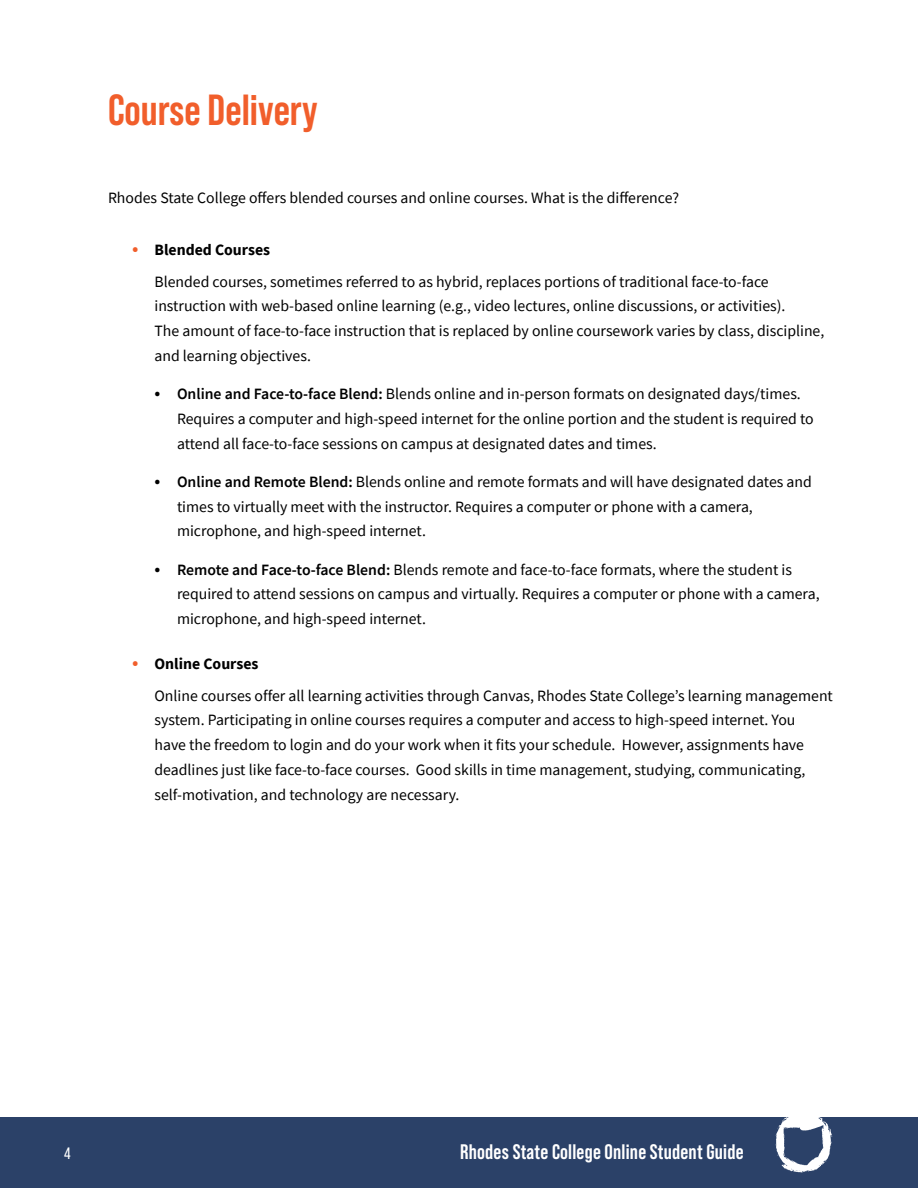
<style>
.page{position:relative;width:918px;height:1188px;background:#fff}
.page>*{position:absolute;margin:0;border:0;box-sizing:border-box;transform-origin:0 0}
.heading_orange{font:700 43.5px "Bebas Neue Pro";color:#f15e2b}
.t1{font:700 21px "Bebas Neue Pro";letter-spacing:.01em;color:#fff}
.t2{font:16.5px "Bebas Neue Pro";color:#fff}
.indent_body_text{font:15.75px/24.8px "Source Sans Pro";color:#000}
.indent_more{font:15.75px/24.8px "Source Sans Pro";color:#000}
.body_text{font:15.75px "Source Sans Pro";color:#000}
.indent_body_text-2{font:700 15.75px "Source Sans Pro";color:#000}
.s1{font-weight:400;font-size:21px;color:#f15e2b}
.s2{font-size:19.5px}
.s3{font-weight:600}
</style>
<div class="page">
<div style="left:0;top:1117px;width:918px;height:71px;background:#2b4168"></div>
<svg style="left:775px;top:1117px;width:58px;height:56px"></svg>
<p class="heading_orange" style="left:108px;top:85px;width:211px">Course Delivery</p>
<p class="body_text" style="left:108px;top:188px;width:573px">Rhodes State College offers blended courses and online courses. What is the difference?</p>
<p class="indent_body_text-2" style="left:132px;top:239px;width:140px"><span class="s1">•</span> Blended Courses</p>
<p class="indent_body_text" style="left:154px;top:269px;width:671px">Blended courses, sometimes referred to as hybrid, replaces portions of traditional face-to-face instruction with web-based online learning (e.g., video lectures, online discussions, or activities).<br>The amount of face-to-face instruction that is replaced by online coursework varies by class, discipline, and learning objectives.</p>
<p class="indent_more" style="left:177px;top:381px;width:638px;text-indent:-22px"><span class="s2">•</span> <span class="s3">Online and Face-to-face Blend:</span> Blends online and in-person formats on designated days/times.<br>Requires a computer and high-speed internet for the online portion and the student is required to attend all face-to-face sessions on campus at designated dates and times.</p>
<p class="indent_more" style="left:177px;top:469px;width:636px;text-indent:-22px"><span class="s2">•</span> <span class="s3">Online and Remote Blend:</span> Blends online and remote formats and will have designated dates and times to virtually meet with the instructor. Requires a computer or phone with a camera, microphone, and high-speed internet.</p>
<p class="indent_more" style="left:177px;top:557px;width:644px;text-indent:-22px"><span class="s2">•</span> <span class="s3">Remote and Face-to-face Blend:</span> Blends remote and face-to-face formats, where the student is required to attend sessions on campus and virtually. Requires a computer or phone with a camera, microphone, and high-speed internet.</p>
<p class="indent_body_text-2" style="left:132px;top:653px;width:128px"><span class="s1">•</span> Online Courses</p>
<p class="indent_body_text" style="left:154px;top:683px;width:680px">Online courses offer all learning activities through Canvas, Rhodes State College’s learning management system. Participating in online courses requires a computer and access to high-speed internet. You<br>have the freedom to login and do your work when it fits your schedule. However, assignments have deadlines just like face-to-face courses. Good skills in time management, studying, communicating, self-motivation, and technology are necessary.</p>
<p class="t2" style="left:64px;top:1144px;width:8px">4</p>
<h2 class="t1" style="left:460px;top:1140px;width:285px">Rhodes State College Online Student Guide</h2>
</div>
